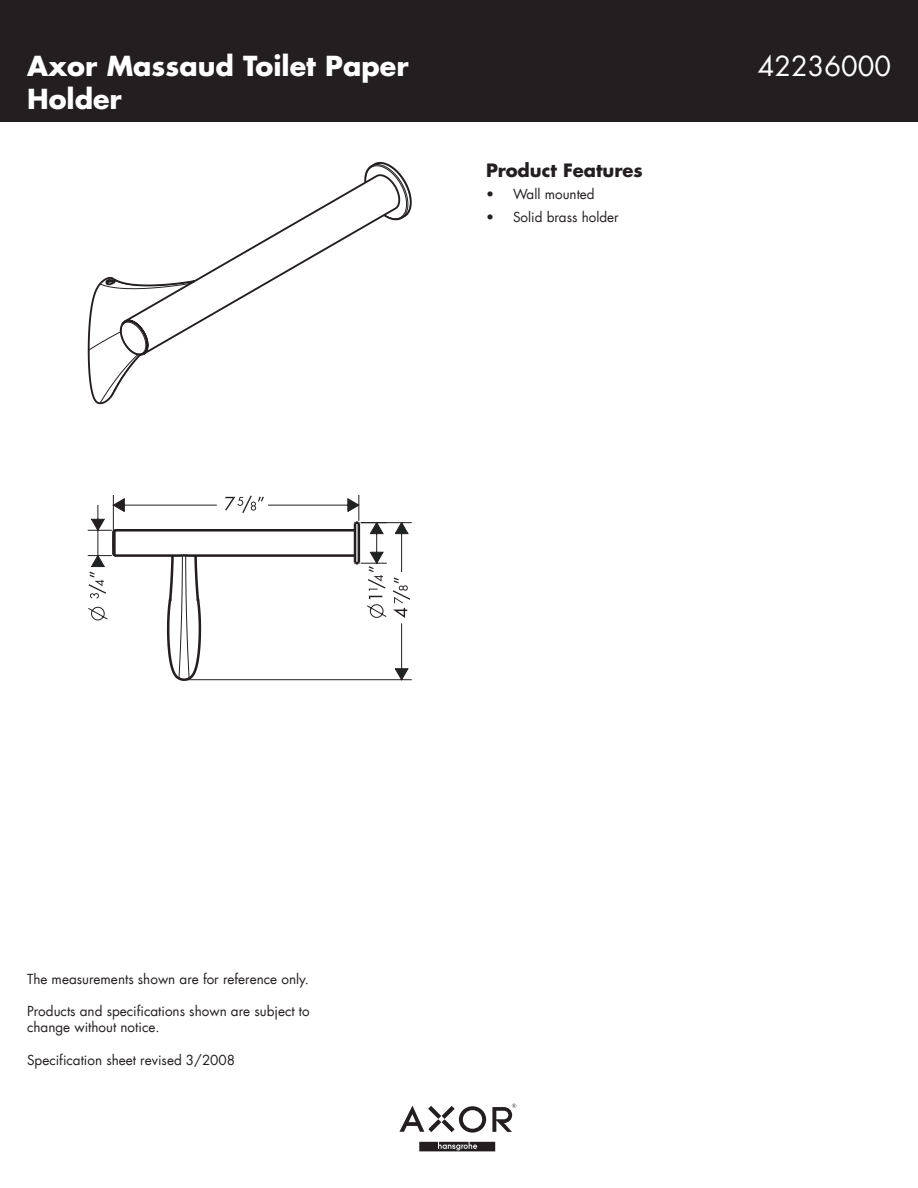
<style>
.page{position:relative;width:918px;height:1188px;background:#fff}
.page>*{position:absolute;margin:0;border:0;box-sizing:border-box;transform-origin:0 0}
.axor_product_name{font:700 27px/32.4px "Futura LT";color:#fff}
.axor_product_number{font:27px "Futura LT";color:#fff}
.subject_heading{font:700 18px "Futura LT";color:#231f20}
.bullet_point{font:13.5px/16.2px "Futura LT";color:#231f20}
</style>
<div class="page">
<div style="left:0;top:0;width:918px;height:121px;background:#231f20"></div>
<svg style="left:492px;top:1104px;width:24px;height:28px"></svg>
<svg style="left:399px;top:1106px;width:87px;height:27px"></svg>
<svg style="left:419px;top:1142px;width:76px;height:9px"></svg>
<svg style="left:195px;top:183px;width:181px;height:143px"></svg>
<svg style="left:88px;top:276px;width:107px;height:128px"></svg>
<svg style="left:363px;top:162px;width:49px;height:59px"></svg>
<svg style="left:88px;top:495px;width:324px;height:186px"></svg>
<p class="axor_product_name" style="left:27px;top:50px;width:383px">Axor Massaud Toilet Paper<br>Holder</p>
<p class="axor_product_number" style="left:758px;top:49px;width:135px">42236000</p>
<p class="subject_heading" style="left:486px;top:158px;width:158px">Product Features</p>
<p class="bullet_point" style="left:513px;top:187px;width:83px">Wall mounted</p>
<p class="bullet_point" style="left:513px;top:209px;width:107px">Solid brass holder</p>
<p class="bullet_point" style="left:486px;top:183px;width:9px;line-height:22.5px">• •</p>
<p class="bullet_point" style="left:27px;top:971px;width:284px">The measurements shown are for reference only.</p>
<p class="bullet_point" style="left:27px;top:1003px;width:284px">Products and specifications shown are subject to change without notice.</p>
<p class="bullet_point" style="left:27px;top:1052px;width:210px">Specification sheet revised 3/2008</p>
</div>
